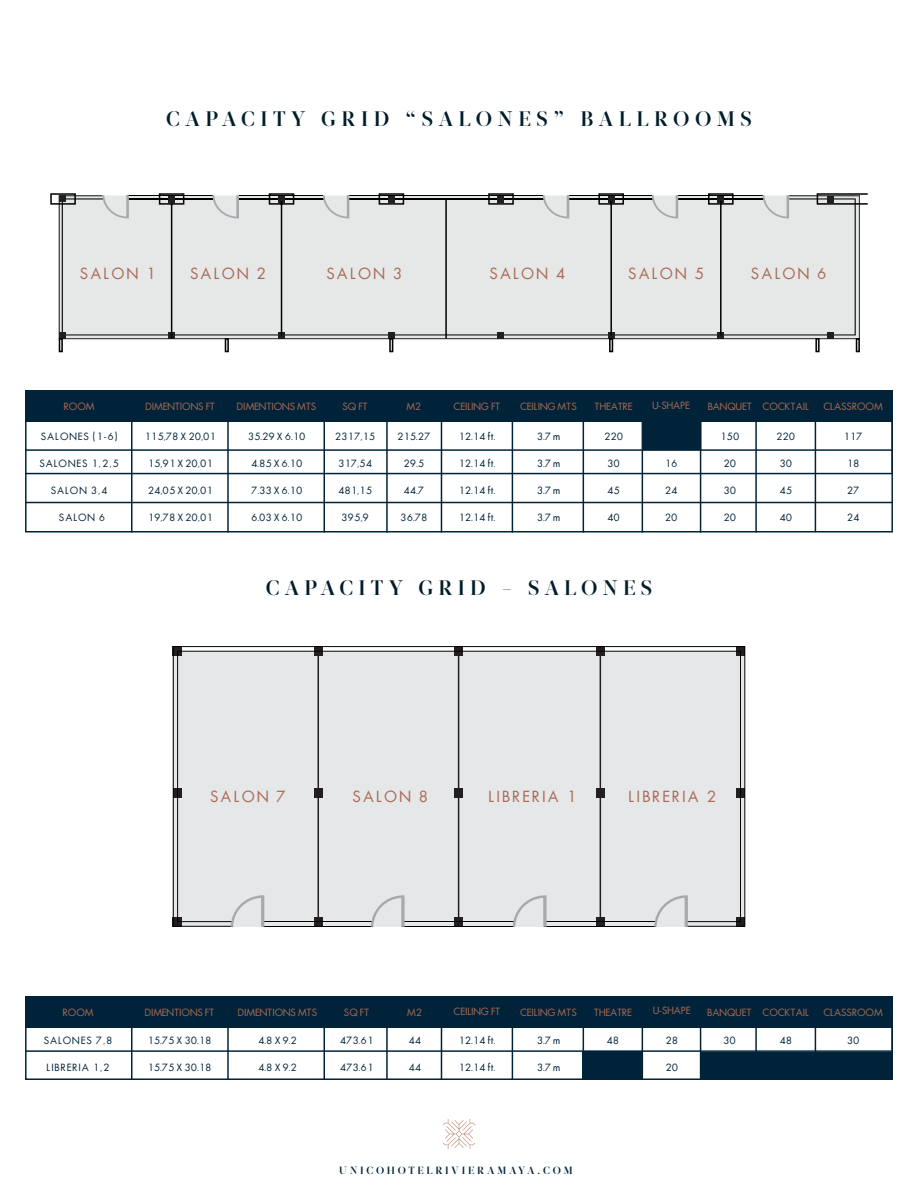
<style>
.page{position:relative;width:918px;height:1188px;background:#fff}
.page>*{position:absolute;margin:0;border:0;box-sizing:border-box;transform-origin:0 0}
.t1{font:700 21px "Glosa Display";letter-spacing:.25em;color:#011d2a}
.t2{font:15px "Futura ICG Book";letter-spacing:.15em;color:#aa6a54}
.t3{font:700 10.5px "Glosa Display";letter-spacing:.265em;color:#002038}
.t4{font:9.75px "Futura ICG Book";color:#002339}
.t5{font:9.75px "Futura ICG Book";color:#aa6a54}
.t6{font:9.75px "Futura ICG Book";letter-spacing:.1em;color:#052237}
.t7{font:9.75px "Futura ICG Book";letter-spacing:.1em;color:#002339}
</style>
<div class="page">
<svg style="left:443px;top:1119px;width:32px;height:30px"></svg>
<svg style="left:173px;top:646px;width:572px;height:281px;background:#dcdddf"></svg>
<hr style="left:263px;top:926px;width:110px;height:1px;background:#000">
<hr style="left:544px;top:926px;width:112px;height:1px;background:#000">
<svg style="left:231px;top:895px;width:33px;height:32px"></svg>
<svg style="left:371px;top:895px;width:34px;height:32px"></svg>
<svg style="left:513px;top:895px;width:34px;height:32px"></svg>
<svg style="left:654px;top:895px;width:34px;height:32px"></svg>
<svg style="left:50px;top:193px;width:818px;height:147px;background:#dbdddd"></svg>
<svg style="left:59px;top:338px;width:4px;height:14px"></svg>
<svg style="left:225px;top:338px;width:4px;height:14px"></svg>
<svg style="left:389px;top:338px;width:4px;height:14px"></svg>
<svg style="left:609px;top:338px;width:4px;height:14px"></svg>
<svg style="left:815px;top:338px;width:5px;height:14px"></svg>
<svg style="left:856px;top:338px;width:4px;height:14px"></svg>
<div style="left:25px;top:391px;width:868px;height:31px;background:#002339"></div>
<hr style="left:131px;top:392px;width:2px;height:141px;background:#002339">
<hr style="left:227px;top:392px;width:2px;height:141px;background:#002339">
<hr style="left:323px;top:392px;width:2px;height:141px;background:#002339">
<hr style="left:386px;top:392px;width:2px;height:141px;background:#002339">
<hr style="left:441px;top:392px;width:1px;height:141px;background:#002339">
<hr style="left:512px;top:392px;width:1px;height:141px;background:#002339">
<hr style="left:583px;top:392px;width:1px;height:141px;background:#002339">
<hr style="left:642px;top:392px;width:1px;height:141px;background:#002339">
<hr style="left:700px;top:392px;width:1px;height:141px;background:#002339">
<hr style="left:755px;top:392px;width:2px;height:141px;background:#002339">
<hr style="left:815px;top:391px;width:1px;height:141px;background:#002339">
<hr style="left:25px;top:473px;width:868px;height:1px;background:#002339">
<hr style="left:25px;top:502px;width:868px;height:1px;background:#002339">
<hr style="left:25px;top:449px;width:868px;height:2px;background:#002339">
<div style="left:25px;top:391px;width:868px;height:142px;border:2px solid #002339"></div>
<div style="left:642px;top:421px;width:59px;height:29px;background:#002339"></div>
<div style="left:701px;top:1052px;width:191px;height:28px;background:#002339"></div>
<div style="left:25px;top:996px;width:868px;height:32px;background:#002339"></div>
<hr style="left:131px;top:997px;width:2px;height:83px;background:#002339">
<hr style="left:227px;top:997px;width:2px;height:83px;background:#002339">
<hr style="left:323px;top:997px;width:2px;height:83px;background:#002339">
<hr style="left:386px;top:997px;width:2px;height:83px;background:#002339">
<hr style="left:441px;top:997px;width:1px;height:83px;background:#002339">
<hr style="left:512px;top:997px;width:1px;height:83px;background:#002339">
<hr style="left:583px;top:997px;width:1px;height:83px;background:#002339">
<hr style="left:642px;top:997px;width:1px;height:83px;background:#002339">
<hr style="left:700px;top:997px;width:1px;height:83px;background:#002339">
<hr style="left:755px;top:997px;width:2px;height:83px;background:#002339">
<hr style="left:815px;top:997px;width:1px;height:83px;background:#002339">
<hr style="left:25px;top:1050px;width:868px;height:2px;background:#002339">
<div style="left:25px;top:996px;width:868px;height:84px;border:2px solid #002339"></div>
<div style="left:583px;top:1051px;width:59px;height:28px;background:#002339"></div>
<p class="t1" style="left:166px;top:104px;width:587px">CAPACITY GRID “SALONES” BALLROOMS</p>
<p class="t2" style="left:80px;top:263px;width:77px">SALON 1</p>
<p class="t2" style="left:190px;top:263px;width:77px">SALON 2</p>
<p class="t2" style="left:326px;top:263px;width:77px">SALON 3</p>
<p class="t2" style="left:489px;top:263px;width:77px">SALON 4</p>
<p class="t2" style="left:628px;top:263px;width:77px">SALON 5</p>
<p class="t2" style="left:751px;top:263px;width:77px">SALON 6</p>
<p class="t5" style="left:64px;top:400px;width:32px">ROOM</p>
<p class="t6" style="left:41px;top:430px;width:78px">SALONES (1-6)</p>
<p class="t6" style="left:39px;top:457px;width:81px">SALONES 1,2,5</p>
<p class="t6" style="left:51px;top:484px;width:58px">SALON 3,4</p>
<p class="t6" style="left:59px;top:511px;width:48px">SALON 6</p>
<p class="t5" style="left:145px;top:400px;width:71px">DIMENTIONS FT</p>
<p class="t4" style="left:145px;top:430px;width:73px">115,78 X 20,01</p>
<p class="t4" style="left:148px;top:457px;width:66px">15,91 X 20,01</p>
<p class="t4" style="left:148px;top:484px;width:66px">24,05 X 20,01</p>
<p class="t4" style="left:148px;top:511px;width:66px">19,78 X 20,01</p>
<p class="t5" style="left:237px;top:400px;width:81px">DIMENTIONS MTS</p>
<p class="t4" style="left:248px;top:430px;width:59px">35.29 X 6.10</p>
<p class="t4" style="left:251px;top:457px;width:53px">4.85 X 6.10</p>
<p class="t4" style="left:251px;top:484px;width:53px">7.33 X 6.10</p>
<p class="t4" style="left:251px;top:511px;width:53px">6.03 X 6.10</p>
<p class="t5" style="left:342px;top:400px;width:27px">SQ FT</p>
<p class="t4" style="left:335px;top:430px;width:42px">2317,15</p>
<p class="t4" style="left:338px;top:457px;width:35px">317,54</p>
<p class="t4" style="left:338px;top:484px;width:35px">481,15</p>
<p class="t4" style="left:341px;top:511px;width:29px">395,9</p>
<p class="t5" style="left:406px;top:400px;width:16px">M2</p>
<p class="t4" style="left:397px;top:430px;width:35px">215.27</p>
<p class="t4" style="left:404px;top:457px;width:22px">29.5</p>
<p class="t4" style="left:404px;top:484px;width:22px">44.7</p>
<p class="t4" style="left:400px;top:511px;width:29px">36.78</p>
<p class="t5" style="left:454px;top:400px;width:48px">CEILING FT</p>
<p class="t4" style="left:458px;top:430px;width:39px">12.14 ft.</p>
<p class="t4" style="left:458px;top:457px;width:39px">12.14 ft.</p>
<p class="t4" style="left:458px;top:484px;width:39px">12.14 ft.</p>
<p class="t4" style="left:458px;top:511px;width:39px">12.14 ft.</p>
<p class="t5" style="left:520px;top:400px;width:58px">CEILING MTS</p>
<p class="t4" style="left:537px;top:430px;width:25px">3.7 m</p>
<p class="t4" style="left:537px;top:457px;width:25px">3.7 m</p>
<p class="t4" style="left:537px;top:484px;width:25px">3.7 m</p>
<p class="t4" style="left:537px;top:511px;width:25px">3.7 m</p>
<p class="t5" style="left:595px;top:400px;width:40px">THEATRE</p>
<p class="t4" style="left:604px;top:430px;width:21px">220</p>
<p class="t4" style="left:607px;top:457px;width:14px">30</p>
<p class="t4" style="left:607px;top:484px;width:14px">45</p>
<p class="t4" style="left:607px;top:511px;width:14px">40</p>
<p class="t5" style="left:652px;top:399px;width:39px">U-SHAPE</p>
<p class="t4" style="left:665px;top:457px;width:14px">16</p>
<p class="t4" style="left:665px;top:484px;width:14px">24</p>
<p class="t4" style="left:665px;top:511px;width:14px">20</p>
<p class="t5" style="left:708px;top:400px;width:46px">BANQUET</p>
<p class="t4" style="left:720px;top:430px;width:21px">150</p>
<p class="t4" style="left:723px;top:457px;width:14px">20</p>
<p class="t4" style="left:723px;top:484px;width:14px">30</p>
<p class="t4" style="left:723px;top:511px;width:14px">20</p>
<p class="t5" style="left:763px;top:400px;width:48px">COCKTAIL</p>
<p class="t4" style="left:776px;top:430px;width:21px">220</p>
<p class="t4" style="left:779px;top:457px;width:14px">30</p>
<p class="t4" style="left:779px;top:484px;width:14px">45</p>
<p class="t4" style="left:779px;top:511px;width:14px">40</p>
<p class="t5" style="left:824px;top:400px;width:61px">CLASSROOM</p>
<p class="t4" style="left:844px;top:430px;width:21px">117</p>
<p class="t4" style="left:847px;top:457px;width:14px">18</p>
<p class="t4" style="left:847px;top:484px;width:14px">27</p>
<p class="t4" style="left:847px;top:511px;width:14px">24</p>
<p class="t1" style="left:266px;top:574px;width:388px">CAPACITY GRID - SALONES</p>
<p class="t2" style="left:210px;top:786px;width:77px">SALON 7</p>
<p class="t2" style="left:352px;top:786px;width:77px">SALON 8</p>
<p class="t2" style="left:488px;top:786px;width:89px">LIBRERIA 1</p>
<p class="t2" style="left:629px;top:786px;width:89px">LIBRERIA 2</p>
<p class="t5" style="left:63px;top:1006px;width:32px">ROOM</p>
<p class="t5" style="left:145px;top:1006px;width:71px">DIMENTIONS FT</p>
<p class="t5" style="left:238px;top:1006px;width:81px">DIMENTIONS MTS</p>
<p class="t5" style="left:344px;top:1006px;width:27px">SQ FT</p>
<p class="t5" style="left:407px;top:1006px;width:16px">M2</p>
<p class="t5" style="left:454px;top:1005px;width:48px">CEILING FT</p>
<p class="t5" style="left:520px;top:1006px;width:58px">CEILING MTS</p>
<p class="t5" style="left:594px;top:1006px;width:40px">THEATRE</p>
<p class="t5" style="left:653px;top:1004px;width:39px">U-SHAPE</p>
<p class="t5" style="left:707px;top:1006px;width:46px">BANQUET</p>
<p class="t5" style="left:763px;top:1006px;width:48px">COCKTAIL</p>
<p class="t5" style="left:824px;top:1006px;width:61px">CLASSROOM</p>
<p class="t7" style="left:44px;top:1034px;width:70px">SALONES 7,8</p>
<p class="t7" style="left:47px;top:1061px;width:65px">LIBRERIA 1,2</p>
<p class="t4" style="left:458px;top:1034px;width:39px">12.14 ft.</p>
<p class="t4" style="left:458px;top:1061px;width:39px">12.14 ft.</p>
<p class="t4" style="left:258px;top:1034px;width:40px">4.8 X 9.2</p>
<p class="t4" style="left:258px;top:1061px;width:40px">4.8 X 9.2</p>
<p class="t4" style="left:340px;top:1034px;width:35px">473.61</p>
<p class="t4" style="left:340px;top:1061px;width:35px">473.61</p>
<p class="t4" style="left:408px;top:1034px;width:14px">44</p>
<p class="t4" style="left:408px;top:1061px;width:14px">44</p>
<p class="t4" style="left:607px;top:1034px;width:14px">48</p>
<p class="t4" style="left:723px;top:1034px;width:14px">30</p>
<p class="t4" style="left:779px;top:1034px;width:14px">48</p>
<p class="t4" style="left:847px;top:1034px;width:14px">30</p>
<p class="t4" style="left:147px;top:1034px;width:66px">15.75 X 30.18</p>
<p class="t4" style="left:147px;top:1061px;width:66px">15.75 X 30.18</p>
<p class="t4" style="left:665px;top:1034px;width:14px">28</p>
<p class="t4" style="left:665px;top:1061px;width:14px">20</p>
<p class="t4" style="left:537px;top:1034px;width:25px">3.7 m</p>
<p class="t4" style="left:537px;top:1061px;width:25px">3.7 m</p>
<p class="t3" style="left:339px;top:1163px;width:235px">UNICOHOTELRIVIERAMAYA.COM</p>
</div>
